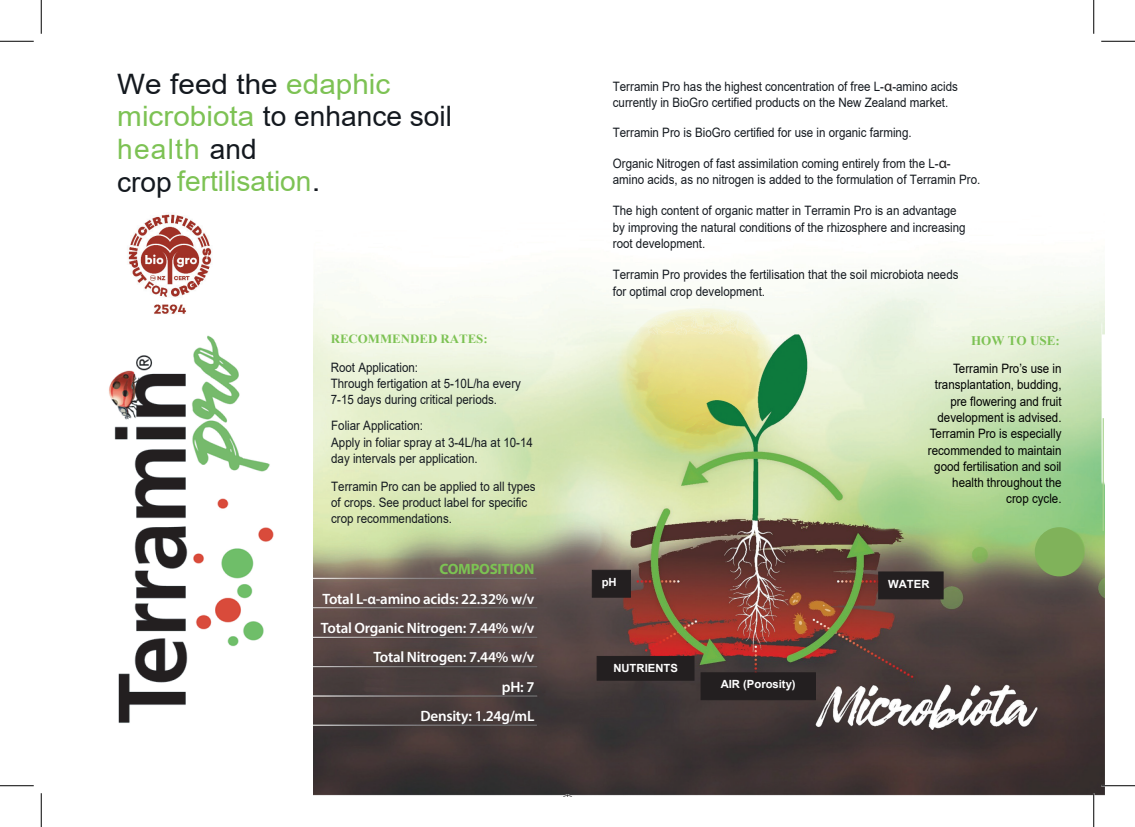
<style>
.page{position:relative;width:1135px;height:827px;background:#fff}
.page>*{position:absolute;margin:0;border:0;box-sizing:border-box;transform-origin:0 0}
.t1{font:28.12px/32.4px "Arial";color:#7dc254;scale:1.05 1}
.t2{font:600 15px/29.4px "Myriad Pro";letter-spacing:-.015em;color:#fff;text-align:right}
.t3{font:700 15px "Myriad Pro";letter-spacing:-.015em;color:#7cc353}
.t4{font:700 13.12px "Times New Roman";color:#7dc254}
.t5{font:13px/16.2px "Arial";color:#14191f;scale:.89 1}
.t6{font:13px/16.2px "Arial";color:#000101;text-align:right;scale:.89 1}
.t7{font:700 12.5px "Times New Roman";color:#7dc254}
.t8{font:700 11.25px "Arial";color:#fff}
.s1{color:#14191f}
.s2{font-family:"Myriad Pro";font-size:15px;color:#231f20}
</style>
<div class="page">
<img style="left:314px;top:263px;width:790px;height:533px">
<svg style="left:626px;top:308px;width:146px;height:140px;background:#d3d995"></svg>
<hr style="left:1103px;top:418px;width:1px;height:113px;background:#a7d38e">
<img style="left:109px;top:335px;width:165px;height:388px">
<div style="left:701px;top:672px;width:115px;height:28px;background:#231f20"></div>
<div style="left:597px;top:656px;width:97px;height:24px;background:#231f20"></div>
<div style="left:878px;top:571px;width:65px;height:28px;background:#231f20;border:1px solid #231f20"></div>
<div style="left:592px;top:570px;width:39px;height:27px;background:#231f20"></div>
<img style="left:128px;top:214px;width:84px;height:100px">
<svg style="left:1031px;top:527px;width:56px;height:49px;background:#82ae5f"></svg>
<hr style="left:0;top:41px;width:34px;height:1px;background:#000">
<hr style="left:1101px;top:41px;width:34px;height:1px;background:#000">
<hr style="left:0;top:785px;width:34px;height:1px;background:#000">
<hr style="left:1101px;top:785px;width:34px;height:1px;background:#000">
<hr style="left:41px;top:0;width:1px;height:34px;background:#000">
<hr style="left:41px;top:793px;width:1px;height:34px;background:#000">
<hr style="left:1093px;top:0;width:1px;height:34px;background:#000">
<hr style="left:1093px;top:793px;width:1px;height:34px;background:#000">
<h1 class="t1" style="left:117px;top:68px;width:320px"><span class="s1">We feed the</span> edaphic microbiota <span class="s1">to enhance soil </span>health <span class="s1">and<br>crop</span> fertilisation<span class="s1">.</span></h1>
<p class="t7" style="left:331px;top:330px;width:159px">RECOMMENDED RATES:</p>
<p class="t5" style="left:331px;top:359px;width:215px">Root Application:<br>Through fertigation at 5-10L/ha every<br>7-15 days during critical periods.</p>
<p class="t5" style="left:331px;top:417px;width:228px">Foliar Application:<br>Apply in foliar spray at 3-4L/ha at 10-14 day intervals per application.</p>
<p class="t5" style="left:331px;top:478px;width:231px">Terramin Pro can be applied to all types of crops. See product label for specific crop recommendations.</p>
<p class="t3" style="left:439px;top:559px;width:96px">COMPOSITION</p>
<p class="t2" style="left:321px;top:583px;width:215px">Total L-α-amino acids: 22.32% w/v<br>Total Organic Nitrogen: 7.44% w/v<br>Total Nitrogen: 7.44% w/v<br>pH: 7<br>Density: 1.24g/mL</p>
<p class="t5" style="left:613px;top:78px;width:389px">Terramin Pro has the highest concentration of free L-<span class="s2">α</span>-amino acids currently in BioGro certified products on the New Zealand market.</p>
<p class="t5" style="left:613px;top:124px;width:337px">Terramin Pro is BioGro certified for use in organic farming.</p>
<p class="t5" style="left:613px;top:155px;width:415px">Organic Nitrogen of fast assimilation coming entirely from the L-<span class="s2">α&shy;</span>amino acids, as no nitrogen is added to the formulation of Terramin Pro.</p>
<p class="t5" style="left:613px;top:203px;width:398px">The high content of organic matter in Terramin Pro is an advantage by improving the natural conditions of the rhizosphere and increasing root development.</p>
<p class="t5" style="left:613px;top:266px;width:390px">Terramin Pro provides the fertilisation that the soil microbiota needs for optimal crop development.</p>
<p class="t4" style="left:971px;top:331px;width:90px">HOW TO USE:</p>
<p class="t6" style="left:928px;top:360px;width:152px">Terramin Pro’s use in transplantation, budding, pre flowering and fruit development is advised.<br>Terramin Pro is especially recommended to maintain good fertilisation and soil health throughout the crop cycle.</p>
<p class="t8" style="left:602px;top:574px;width:17px">pH</p>
<p class="t8" style="left:888px;top:575px;width:43px">WATER</p>
<p class="t8" style="left:613px;top:660px;width:66px">NUTRIENTS</p>
<p class="t8" style="left:721px;top:676px;width:77px">AIR (Porosity)</p>
</div>
